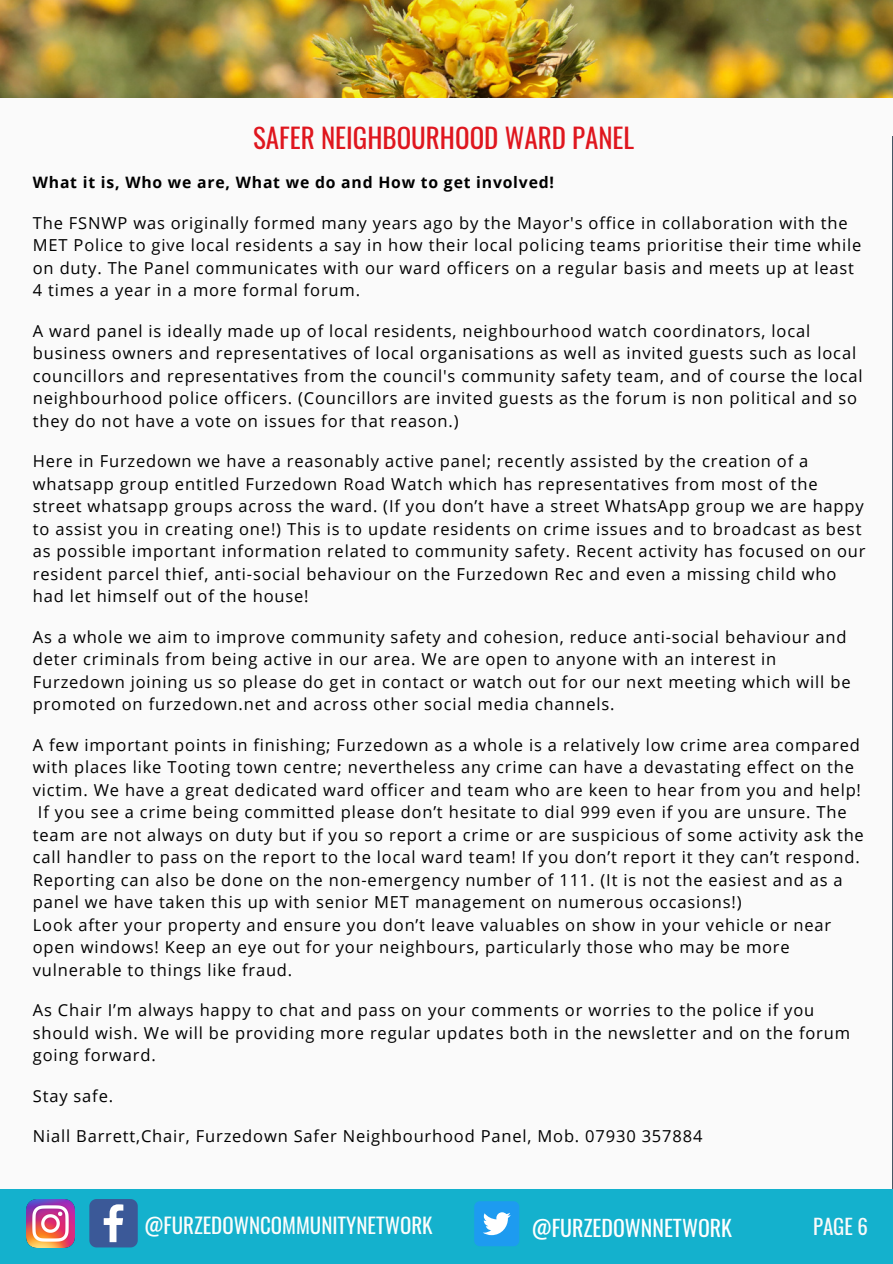
<style>
.page{position:relative;width:893px;height:1264px;background:#fff}
.page>*{position:absolute;margin:0;border:0;box-sizing:border-box;transform-origin:0 0}
.t1{font:27px "Oswald";color:#df161e}
.t2{font:21.9px "Oswald";color:#fff}
.t3{font:21px "Oswald";color:#fcfdfc}
.t4{font:20.85px "Oswald";color:#fafafa}
.t5{font:16.5px/22.5px "Open Sans";letter-spacing:.05em;color:#000}
.t6{font:700 15.75px "Open Sans";letter-spacing:.05em;color:#000}
</style>
<div class="page">
<div style="left:0;top:0;width:892px;height:1263px;background:#fafafa"></div>
<hr style="left:892px;top:137px;width:1px;height:1058px;background:#455763">
<div style="left:0;top:1189px;width:892px;height:74px;background:#14b1cd"></div>
<img style="left:26px;top:1199px;width:49px;height:48px">
<svg style="left:89px;top:1199px;width:49px;height:48px"></svg>
<div style="left:474px;top:1201px;width:45px;height:45px;background:#1d9bf0;border-radius:6px"></div>
<svg style="left:483px;top:1212px;width:27px;height:23px"></svg>
<img style="left:1px;top:0;width:891px;height:98px">
<h1 class="t1" style="left:253px;top:117px;width:382px">SAFER NEIGHBOURHOOD WARD PANEL</h1>
<p class="t6" style="left:33px;top:171px;width:522px">What it is, Who we are, What we do and How to get involved!</p>
<p class="t5" style="left:33px;top:211px;width:829px">The FSNWP was originally formed many years ago by the Mayor's office in collaboration with the MET Police to give local residents a say in how their local policing teams prioritise their time while on duty. The Panel communicates with our ward officers on a regular basis and meets up at least 4 times a year in a more formal forum.</p>
<p class="t5" style="left:33px;top:319px;width:831px">A ward panel is ideally made up of local residents, neighbourhood watch coordinators, local business owners and representatives of local organisations as well as invited guests such as local councillors and representatives from the council's community safety team, and of course the local neighbourhood police officers. (Councillors are invited guests as the forum is non political and so they do not have a vote on issues for that reason.)</p>
<p class="t5" style="left:33px;top:449px;width:834px">Here in Furzedown we have a reasonably active panel; recently assisted by the creation of a whatsapp group entitled Furzedown Road Watch which has representatives from most of the street whatsapp groups across the ward. (If you don’t have a street WhatsApp group we are happy to assist you in creating one!) This is to update residents on crime issues and to broadcast as best as possible important information related to community safety. Recent activity has focused on our resident parcel thief, anti-social behaviour on the Furzedown Rec and even a missing child who had let himself out of the house!</p>
<p class="t5" style="left:33px;top:625px;width:819px">As a whole we aim to improve community safety and cohesion, reduce anti-social behaviour and deter criminals from being active in our area. We are open to anyone with an interest in Furzedown joining us so please do get in contact or watch out for our next meeting which will be promoted on furzedown.net and across other social media channels.</p>
<p class="t5" style="left:33px;top:733px;width:828px">A few important points in finishing; Furzedown as a whole is a relatively low crime area compared</p>
<p class="t5" style="left:33px;top:755px;width:822px">with places like Tooting town centre; nevertheless any crime can have a devastating effect on the</p>
<p class="t5" style="left:33px;top:778px;width:829px">victim. We have a great dedicated ward officer and team who are keen to hear from you and help!</p>
<p class="t5" style="left:38px;top:800px;width:810px">If you see a crime being committed please don’t hesitate to dial 999 even if you are unsure. The</p>
<p class="t5" style="left:33px;top:823px;width:832px">team are not always on duty but if you so report a crime or are suspicious of some activity ask the</p>
<p class="t5" style="left:33px;top:845px;width:828px">call handler to pass on the report to the local ward team! If you don’t report it they can’t respond.</p>
<p class="t5" style="left:33px;top:868px;width:811px">Reporting can also be done on the non-emergency number of 111. (It is not the easiest and as a</p>
<p class="t5" style="left:33px;top:890px;width:710px">panel we have taken this up with senior MET management on numerous occasions!)</p>
<p class="t5" style="left:33px;top:913px;width:799px">Look after your property and ensure you don’t leave valuables on show in your vehicle or near</p>
<p class="t5" style="left:33px;top:935px;width:758px">open windows! Keep an eye out for your neighbours, particularly those who may be more</p>
<p class="t5" style="left:33px;top:958px;width:261px">vulnerable to things like fraud.</p>
<p class="t5" style="left:33px;top:998px;width:818px">As Chair I’m always happy to chat and pass on your comments or worries to the police if you should wish. We will be providing more regular updates both in the newsletter and on the forum going forward.</p>
<p class="t5" style="left:33px;top:1084px;width:82px">Stay safe.</p>
<p class="t5" style="left:33px;top:1124px;width:671px">Niall Barrett,Chair, Furzedown Safer Neighbourhood Panel, Mob. 07930 357884</p>
<p class="t3" style="left:144px;top:1209px;width:289px">@FURZEDOWNCOMMUNITYNETWORK</p>
<h2 class="t2" style="left:532px;top:1210px;width:202px">@FURZEDOWNNETWORK</h2>
<p class="t4" style="left:813px;top:1209px;width:56px">PAGE 6</p>
</div>
